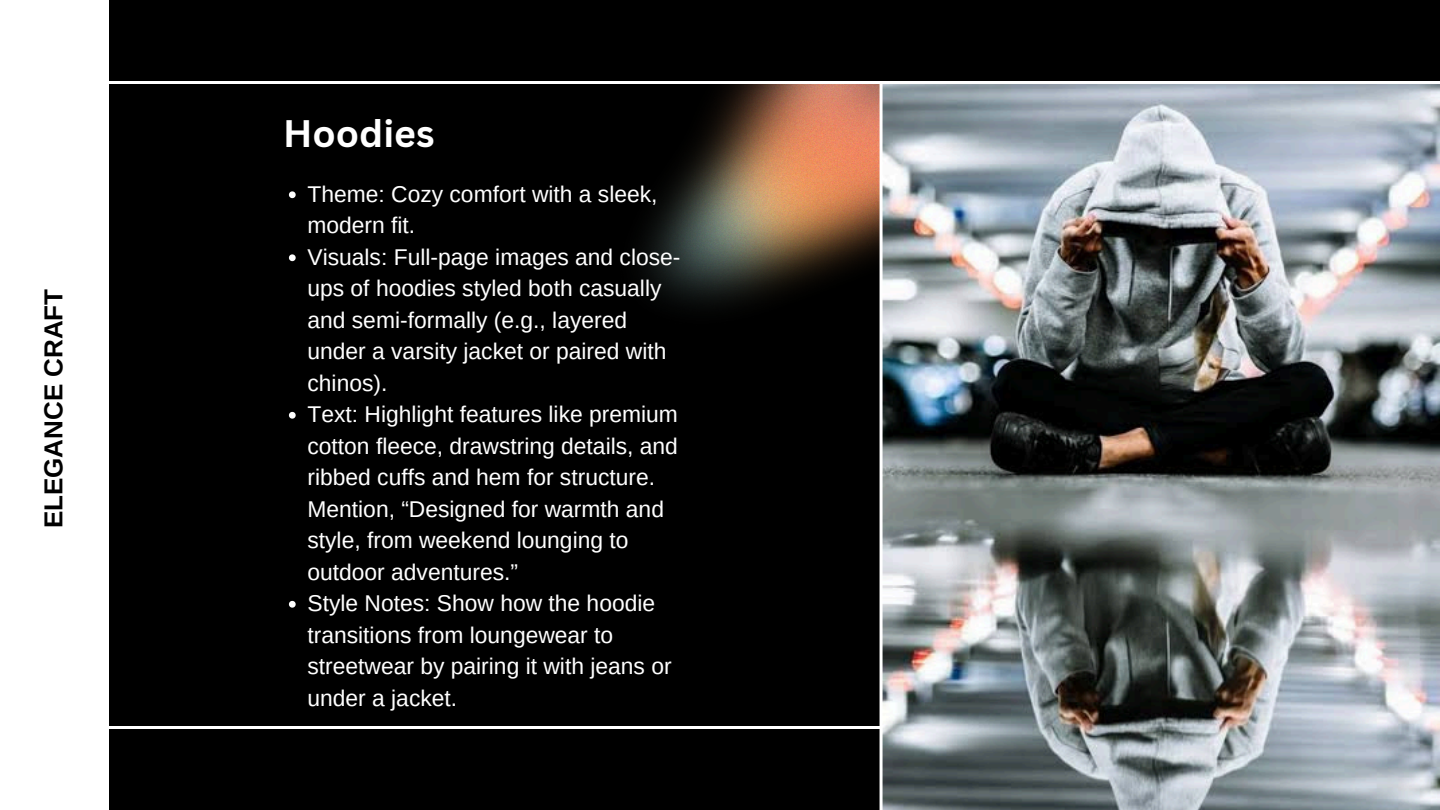
<style>
.page{position:relative;width:1440px;height:810px;background:#000}
.page>*{position:absolute;margin:0;border:0;box-sizing:border-box;transform-origin:0 0}
.t1{font:700 37.3px "Canva Sans";color:#fff}
.t2{font:700 26px "Arimo";color:#000}
.t3{font:22.8px/31.5px "Arimo";color:#fff}
</style>
<div class="page">
<hr style="left:109px;top:726px;width:774px;height:3px;background:#fff">
<img style="left:883px;top:84px;width:557px;height:726px">
<img style="left:642px;top:84px;width:238px;height:252px">
<hr style="left:0;top:81px;width:1440px;height:3px;background:#fff">
<div style="left:0;top:0;width:109px;height:810px;background:#fff"></div>
<hr style="left:880px;top:81px;width:3px;height:729px;background:#fff">
<svg style="left:289px;top:191px;width:7px;height:7px"></svg>
<svg style="left:289px;top:254px;width:7px;height:7px"></svg>
<svg style="left:289px;top:412px;width:7px;height:7px"></svg>
<svg style="left:289px;top:601px;width:7px;height:7px"></svg>
<p class="t2" style="left:39px;top:528px;width:241px;rotate:-90deg">ELEGANCE CRAFT</p>
<p class="t1" style="left:283px;top:107px;width:153px">Hoodies</p>
<p class="t3" style="left:307px;top:178px;width:352px">Theme: Cozy comfort with a sleek, modern fit.</p>
<h1 class="t3" style="left:307px;top:241px;width:375px">Visuals: Full-page images and close&shy;ups of hoodies styled both casually and semi-formally (e.g., layered under a varsity jacket or paired with chinos).</h1>
<p class="t3" style="left:307px;top:399px;width:372px">Text: Highlight features like premium cotton fleece, drawstring details, and ribbed cuffs and hem for structure.<br>Mention, “Designed for warmth and style, from weekend lounging to outdoor adventures.”</p>
<p class="t3" style="left:307px;top:588px;width:366px">Style Notes: Show how the hoodie transitions from loungewear to streetwear by pairing it with jeans or under a jacket.</p>
</div>
